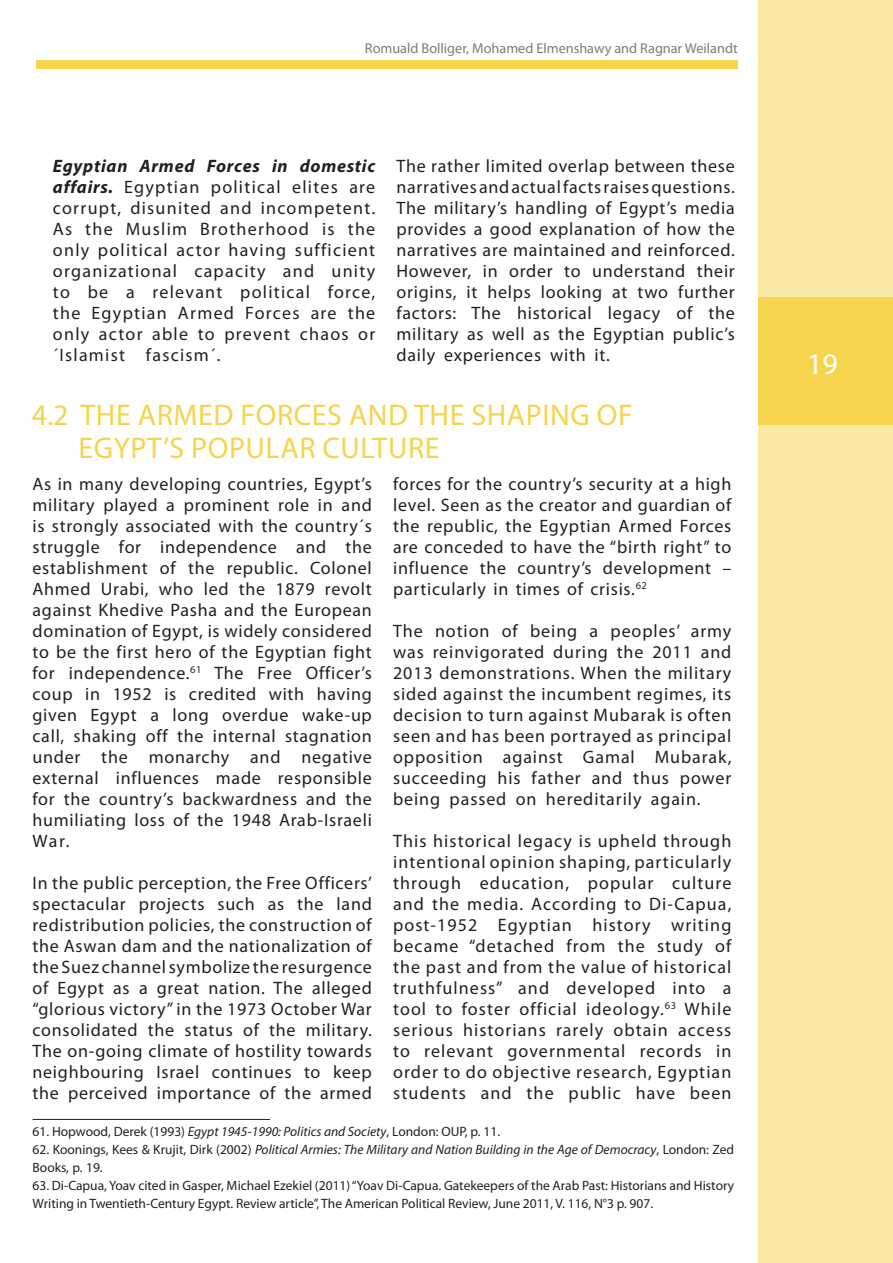
<style>
.page{position:relative;width:893px;height:1263px;background:#fff}
.page>*{position:absolute;margin:0;border:0;box-sizing:border-box;transform-origin:0 0}
.t1{font:30px/33px "Myriad Pro";letter-spacing:.02em;color:#f5d44d}
.t2{font:30px "Myriad Pro";color:#fff}
.t3{font:18px/21px "Myriad Pro";letter-spacing:.04em;color:#231f20;text-align:justify}
.t4{font:14.25px "Myriad Pro";color:#7c7a7d}
.t5{font:13.5px/18px "Myriad Pro";color:#231f20}
.t6{font:italic 13.5px/18px "Myriad Pro";color:#231f20}
.s1{font-weight:700;font-style:italic}
.s2{font-style:italic}
.s3{font-style:normal}
</style>
<div class="page">
<div style="left:36px;top:61px;width:702px;height:8px;background:#f6d44d"></div>
<div style="left:758px;top:0;width:135px;height:1263px;background:#fae9a6"></div>
<div style="left:758px;top:298px;width:135px;height:127px;background:#f6d44d"></div>
<hr style="left:33px;top:1119px;width:237px;height:1px;background:#231f20">
<p class="t4" style="left:365px;top:39px;width:374px">Romuald Bolliger, Mohamed Elmenshawy and Ragnar Weilandt</p>
<p class="t3" style="left:53px;top:155px;width:324px"><span class="s1">Egyptian Armed Forces in domestic affairs.</span> Egyptian political elites are corrupt, disunited and incompetent.<br>As the Muslim Brotherhood is the only political actor having sufficient organizational capacity and unity to be a relevant political force, the Egyptian Armed Forces are the only actor able to prevent chaos or ´Islamist fascism´.</p>
<p class="t3" style="left:396px;top:155px;width:340px">The rather limited overlap between these narratives and actual facts raises questions.<br>The military’s handling of Egypt’s media provides a good explanation of how the narratives are maintained and reinforced.<br>However, in order to understand their origins, it helps looking at two further factors: The historical legacy of the military as well as the Egyptian public’s daily experiences with it.</p>
<p class="t1" style="left:78px;top:398px;width:556px;text-indent:-47px">4.2 THE ARMED FORCES AND THE SHAPING OF<br>EGYPT’S POPULAR CULTURE</p>
<p class="t3" style="left:393px;top:473px;width:340px">forces for the country’s security at a high level. Seen as the creator and guardian of the republic, the Egyptian Armed Forces are conceded to have the “birth right” to influence the country’s development – particularly in times of crisis.<sup>62</sup></p>
<p class="t3" style="left:393px;top:620px;width:340px">The notion of being a peoples’ army was reinvigorated during the 2011 and 2013 demonstrations. When the military sided against the incumbent regimes, its decision to turn against Mubarak is often seen and has been portrayed as principal opposition against Gamal Mubarak, succeeding his father and thus power being passed on hereditarily again.</p>
<p class="t3" style="left:393px;top:830px;width:340px">This historical legacy is upheld through intentional opinion shaping, particularly through education, popular culture and the media. According to Di-Capua, post-1952 Egyptian history writing became “detached from the study of the past and from the value of historical truthfulness” and developed into a tool to foster official ideology.<sup>63</sup> While serious historians rarely obtain access to relevant governmental records in order to do objective research, Egyptian students and the public have been</p>
<p class="t3" style="left:33px;top:473px;width:341px">As in many developing countries, Egypt’s military played a prominent role in and is strongly associated with the country´s struggle for independence and the establishment of the republic. Colonel Ahmed Urabi, who led the 1879 revolt against Khedive Pasha and the European domination of Egypt, is widely considered to be the first hero of the Egyptian fight for independence.<sup>61</sup> The Free Officer’s coup in 1952 is credited with having given Egypt a long overdue wake-up call, shaking off the internal stagnation under the monarchy and negative external influences made responsible for the country’s backwardness and the humiliating loss of the 1948 Arab-Israeli War.</p>
<p class="t3" style="left:33px;top:872px;width:341px">In the public perception, the Free Officers’ spectacular projects such as the land redistribution policies, the construction of the Aswan dam and the nationalization of the Suez channel symbolize the resurgence of Egypt as a great nation. The alleged “glorious victory” in the 1973 October War consolidated the status of the military.<br>The on-going climate of hostility towards neighbouring Israel continues to keep the perceived importance of the armed</p>
<p class="t5" style="left:33px;top:1122px;width:469px">61. Hopwood, Derek (1993) <span class="s2">Egypt 1945-1990: Politics and Society</span>, London: OUP, p. 11.</p>
<p class="t6" style="left:33px;top:1140px;width:703px"><span class="s3">62. Koonings, Kees &amp; Krujit, Dirk (2002)</span> Political Armies: The Military and Nation Building in the Age of Democracy<span class="s3">, London: Zed<br>Books, p. 19.</span></p>
<p class="t5" style="left:33px;top:1176px;width:703px">63. Di-Capua, Yoav cited in Gasper, Michael Ezekiel (2011) “Yoav Di-Capua. Gatekeepers of the Arab Past: Historians and History<br>Writing in Twentieth-Century Egypt. Review article”, The American Political Review, June 2011, V. 116, N°3 p. 907.</p>
<h1 class="t2" style="left:807px;top:345px;width:32px">19</h1>
</div>
